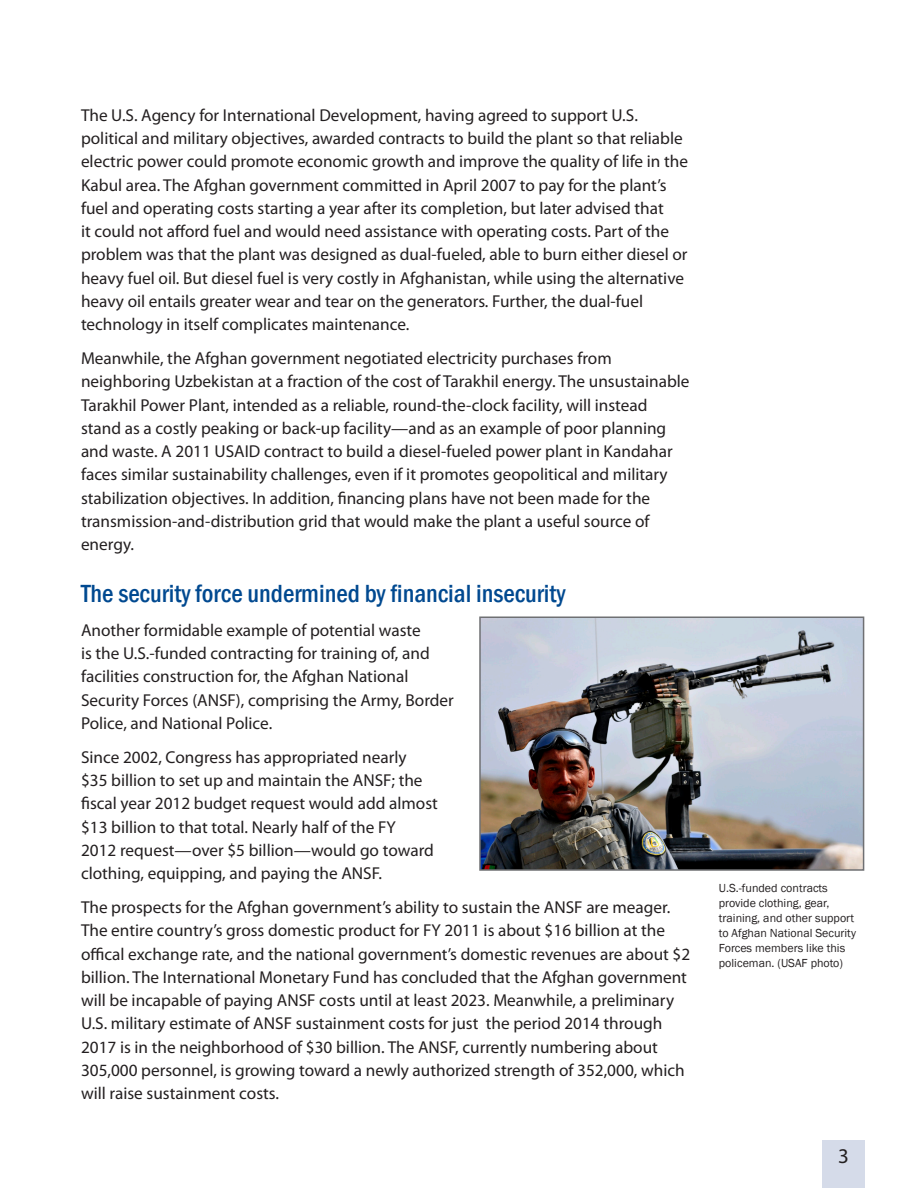
<style>
.page{position:relative;width:918px;height:1188px;background:#fff}
.page>*{position:absolute;margin:0;border:0;box-sizing:border-box;transform-origin:0 0}
.Heading_2{font:500 condensed 25.5px "Franklin Gothic";color:#014990}
.t1{font:21px "Myriad Pro";color:#231f20}
.t2{font:17.25px/23.2px "Myriad Pro";color:#231f20}
.Normal_caption{font:12px/15px "Franklin Gothic";color:#231f20}
</style>
<div class="page">
<div style="left:822px;top:1140px;width:43px;height:48px;background:#d5dbe9"></div>
<img style="left:482px;top:619px;width:379px;height:249px">
<div style="left:479px;top:616px;width:385px;height:255px;border:2px solid #6f7073"></div>
<p class="t2" style="left:81px;top:103px;width:609px">The U.S. Agency for International Development, having agreed to support U.S. political and military objectives, awarded contracts to build the plant so that reliable electric power could promote economic growth and improve the quality of life in the Kabul area. The Afghan government committed in April 2007 to pay for the plant’s fuel and operating costs starting a year after its completion, but later advised that<br>it could not afford fuel and would need assistance with operating costs. Part of the problem was that the plant was designed as dual-fueled, able to burn either diesel or heavy fuel oil. But diesel fuel is very costly in Afghanistan, while using the alternative heavy oil entails greater wear and tear on the generators. Further, the dual-fuel technology in itself complicates maintenance.</p>
<p class="t2" style="left:81px;top:347px;width:610px">Meanwhile, the Afghan government negotiated electricity purchases from neighboring Uzbekistan at a fraction of the cost of Tarakhil energy. The unsustainable Tarakhil Power Plant, intended as a reliable, round-the-clock facility, will instead stand as a costly peaking or back-up facility—and as an example of poor planning and waste. A 2011 USAID contract to build a diesel-fueled power plant in Kandahar faces similar sustainability challenges, even if it promotes geopolitical and military stabilization objectives. In addition, financing plans have not been made for the transmission-and-distribution grid that would make the plant a useful source of energy.</p>
<p class="Heading_2" style="left:81px;top:577px;width:486px">The security force undermined by financial insecurity</p>
<p class="t2" style="left:81px;top:618px;width:374px">Another formidable example of potential waste<br>is the U.S.-funded contracting for training of, and facilities construction for, the Afghan National Security Forces (ANSF), comprising the Army, Border Police, and National Police.</p>
<p class="t2" style="left:81px;top:745px;width:358px">Since 2002, Congress has appropriated nearly<br>$35 billion to set up and maintain the ANSF; the fiscal year 2012 budget request would add almost $13 billion to that total. Nearly half of the FY<br>2012 request—over $5 billion—would go toward clothing, equipping, and paying the ANSF.</p>
<p class="t2" style="left:81px;top:896px;width:611px">The prospects for the Afghan government’s ability to sustain the ANSF are meager.<br>The entire country’s gross domestic product for FY 2011 is about $16 billion at the offical exchange rate, and the national government’s domestic revenues are about $2 billion. The International Monetary Fund has concluded that the Afghan government will be incapable of paying ANSF costs until at least 2023. Meanwhile, a preliminary U.S. military estimate of ANSF sustainment costs for just the period 2014 through 2017 is in the neighborhood of $30 billion. The ANSF, currently numbering about 305,000 personnel, is growing toward a newly authorized strength of 352,000, which will raise sustainment costs.</p>
<p class="Normal_caption" style="left:719px;top:881px;width:139px">U.S.-funded contracts provide clothing, gear, training, and other support to Afghan National Security<br>Forces members like this policeman. (USAF photo)</p>
<p class="t1" style="left:838px;top:1143px;width:12px">3</p>
</div>
